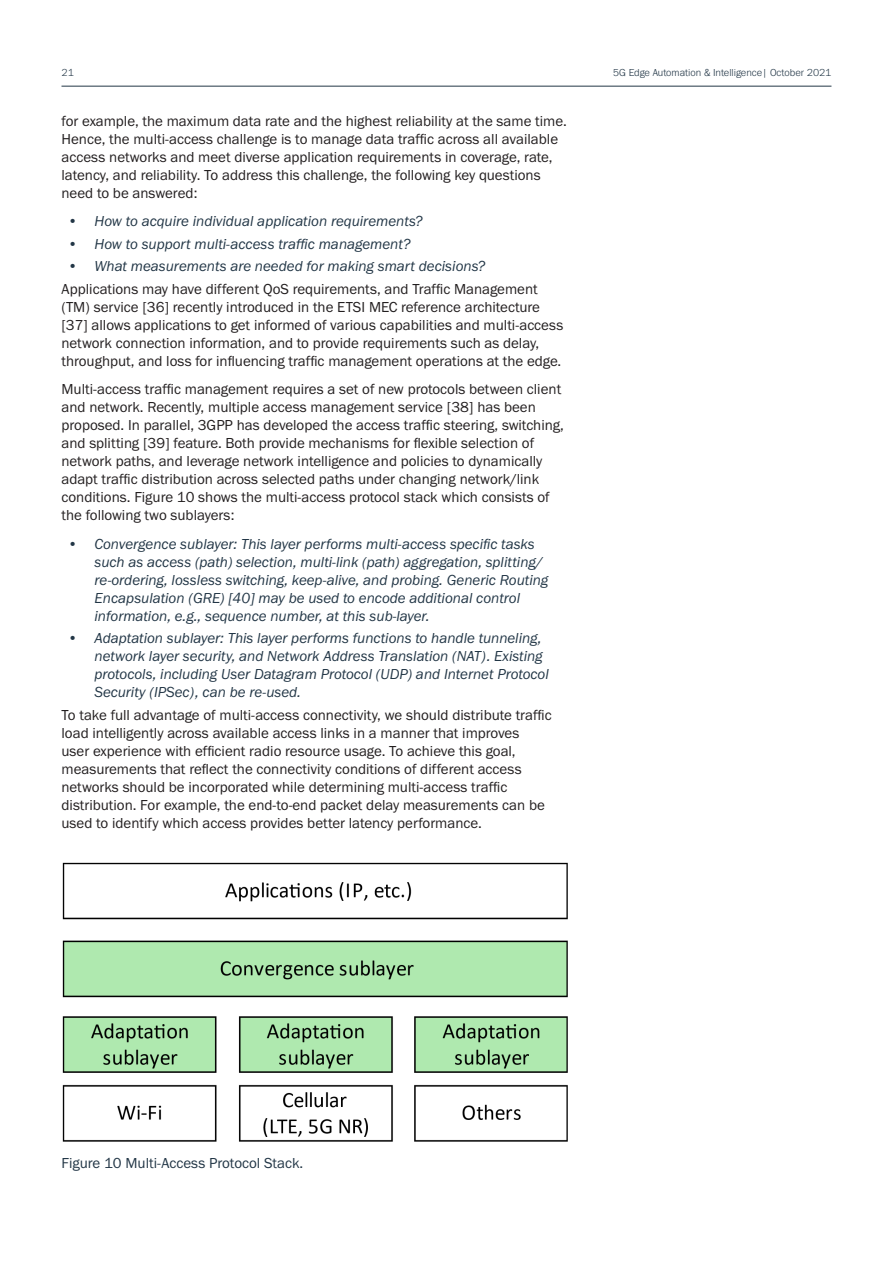
<style>
.page{position:relative;width:893px;height:1263px;background:#fff}
.page>*{position:absolute;margin:0;border:0;box-sizing:border-box;transform-origin:0 0}
.body{font:15px/18px "Franklin Gothic URW Boo";color:#231f20}
.t1{font:15px/18px "Franklin Gothic URW Boo Ita";color:#223646}
.Figures{font:15px "Franklin Gothic URW Boo";color:#223646}
.t2{font:300 10.5px "Franklin Gothic URW";color:#223646}
</style>
<div class="page">
<hr style="left:62px;top:86px;width:769px;height:1px;background:#223646">
<img style="left:62px;top:862px;width:506px;height:280px">
<p class="t2" style="left:62px;top:66px;width:14px">21</p>
<p class="t2" style="left:613px;top:66px;width:220px">5G Edge Automation &amp; Intelligence| October 2021</p>
<p class="body" style="left:62px;top:111px;width:507px">for example, the maximum data rate and the highest reliability at the same time.<br>Hence, the multi-access challenge is to manage data traffic across all available access networks and meet diverse application requirements in coverage, rate, latency, and reliability. To address this challenge, the following key questions need to be answered:</p>
<p class="t1" style="left:68px;top:212px;width:357px">• How to acquire individual application requirements?</p>
<p class="t1" style="left:68px;top:234px;width:345px">• How to support multi-access traffic management?</p>
<p class="t1" style="left:68px;top:257px;width:419px">• What measurements are needed for making smart decisions?</p>
<p class="body" style="left:62px;top:279px;width:503px">Applications may have different QoS requirements, and Traffic Management (TM) service [36] recently introduced in the ETSI MEC reference architecture [37] allows applications to get informed of various capabilities and multi-access network connection information, and to provide requirements such as delay, throughput, and loss for influencing traffic management operations at the edge.</p>
<p class="body" style="left:62px;top:380px;width:504px">Multi-access traffic management requires a set of new protocols between client and network. Recently, multiple access management service [38] has been proposed. In parallel, 3GPP has developed the access traffic steering, switching, and splitting [39] feature. Both provide mechanisms for flexible selection of network paths, and leverage network intelligence and policies to dynamically adapt traffic distribution across selected paths under changing network/link conditions. Figure 10 shows the multi-access protocol stack which consists of the following two sublayers:</p>
<p class="t1" style="left:94px;top:534px;width:455px;text-indent:-27px">• Convergence sublayer: This layer performs multi-access specific tasks such as access (path) selection, multi-link (path) aggregation, splitting/ re-ordering, lossless switching, keep-alive, and probing. Generic Routing Encapsulation (GRE) [40] may be used to encode additional control information, e.g., sequence number, at this sub-layer.</p>
<p class="t1" style="left:94px;top:629px;width:456px;text-indent:-27px">• Adaptation sublayer: This layer performs functions to handle tunneling, network layer security, and Network Address Translation (NAT). Existing protocols, including User Datagram Protocol (UDP) and Internet Protocol Security (IPSec), can be re-used.</p>
<p class="body" style="left:62px;top:705px;width:492px">To take full advantage of multi-access connectivity, we should distribute traffic load intelligently across available access links in a manner that improves<br>user experience with efficient radio resource usage. To achieve this goal, measurements that reflect the connectivity conditions of different access networks should be incorporated while determining multi-access traffic distribution. For example, the end-to-end packet delay measurements can be used to identify which access provides better latency performance.</p>
<p class="Figures" style="left:62px;top:1154px;width:243px">Figure 10 Multi-Access Protocol Stack.</p>
</div>
